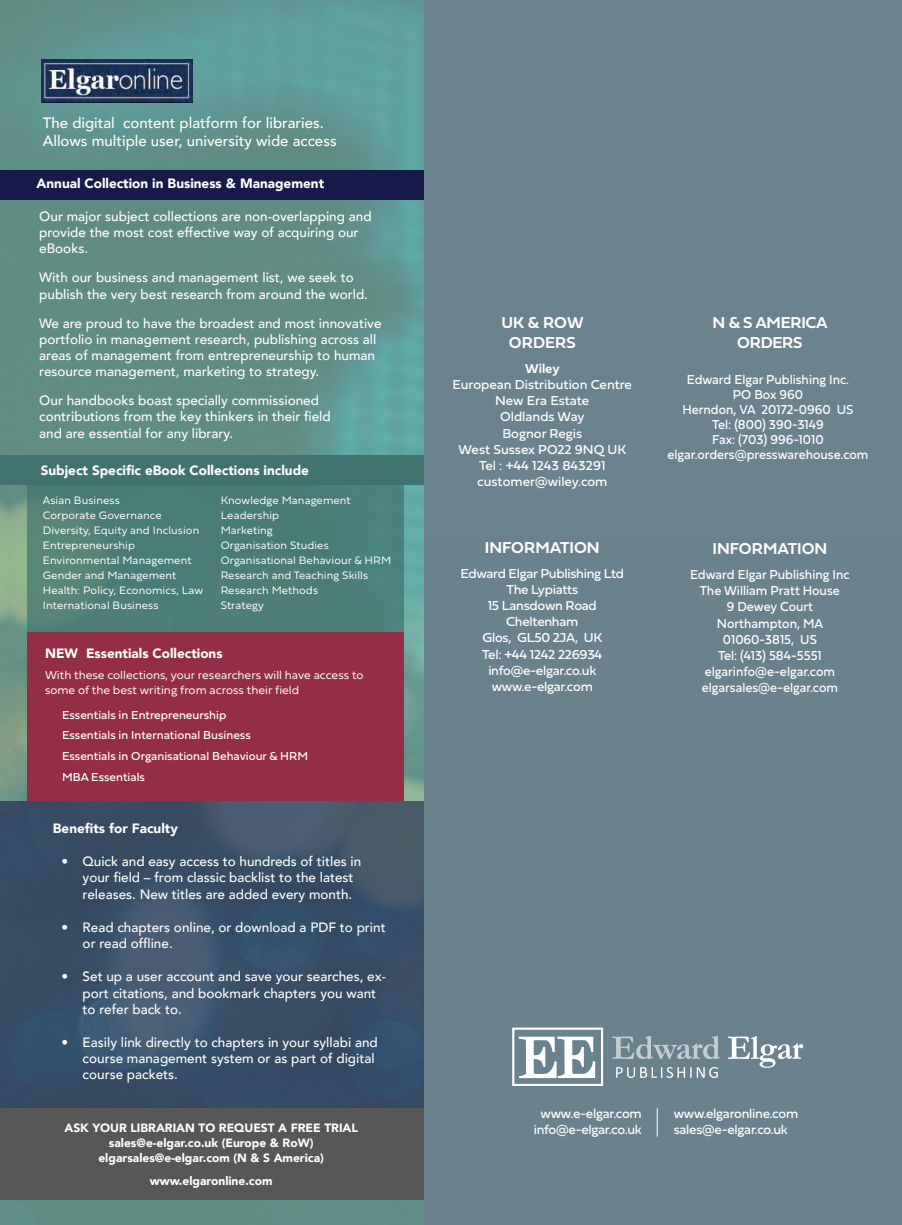
<style>
.page{position:relative;width:902px;height:1225px;background:#fff}
.page>*{position:absolute;margin:0;border:0;box-sizing:border-box;transform-origin:0 0}
.t1{font:700 16.5px/19.8px "Fieldwork Hum Demi";color:#fff;text-align:center}
.t2{font:700 16.5px/19.8px "Fieldwork Hum Demi";letter-spacing:-.02em;color:#fff;text-align:center}
.t3{font:500 15px/18px "Avenir";color:#fff}
.t4{font:500 13.5px/16.2px "Avenir";color:#fff}
.t5{font:13.5px/16.2px "Fieldwork Hum";color:#fff;text-align:center;scale:.95 1}
.t6{font:13.5px/16.2px "Fieldwork Hum";letter-spacing:-.02em;color:#fff;text-align:center}
.t7{font:900 13.5px "Avenir";color:#fff}
.t8{font:13.5px/16.2px "Fieldwork Hum";color:#fff;text-align:center}
.t9{font:700 13.5px "Fieldwork Hum Demi";color:#fff}
.t10{font:900 12px/15px "Avenir";color:#fff;text-align:center}
.t11{font:12px/20.9px "Fieldwork Hum";color:#fff}
.t12{font:12px/14.4px "Fieldwork Hum Light";color:#fff}
.t13{font:11.25px/15px "Fieldwork Hum Light";letter-spacing:.01em;color:#fff}
</style>
<div class="page">
<div style="left:420px;top:0;width:481px;height:1225px;background:#6a828e"></div>
<svg style="left:0;top:0;width:423px;height:1225px;background:#61938b"></svg>
<img style="left:41px;top:59px;width:151px;height:43px">
<div style="left:0;top:170px;width:423px;height:30px;background:#181a49"></div>
<div style="left:0;top:455px;width:423px;height:29px;background:#407370"></div>
<div style="left:27px;top:475px;width:377px;height:157px;background:linear-gradient(to right,#507f76,#477c7a)"></div>
<svg style="left:0;top:801px;width:423px;height:307px;background:#395068"></svg>
<svg style="left:512px;top:1027px;width:91px;height:59px"></svg>
<svg style="left:612px;top:1036px;width:108px;height:23px"></svg>
<svg style="left:728px;top:1036px;width:75px;height:31px"></svg>
<svg style="left:616px;top:1067px;width:101px;height:11px"></svg>
<svg style="left:657px;top:1108px;width:1px;height:28px"></svg>
<div style="left:0;top:1108px;width:423px;height:91px;background:#575756"></div>
<div style="left:27px;top:632px;width:377px;height:169px;background:#942e46"></div>
<p class="t3" style="left:43px;top:113px;width:295px">The digital content platform for libraries.<br>Allows multiple user, university wide access</p>
<p class="t7" style="left:36px;top:171px;width:289px">Annual Collection in Business &amp; Management</p>
<p class="t4" style="left:39px;top:207px;width:334px">Our major subject collections are non-overlapping and provide the most cost effective way of acquiring our eBooks.</p>
<p class="t4" style="left:39px;top:269px;width:330px">With our business and management list, we seek to publish the very best research from around the world.</p>
<p class="t4" style="left:39px;top:314px;width:344px">We are proud to have the broadest and most innovative portfolio in management research, publishing across all areas of management from entrepreneurship to human resource management, marketing to strategy.</p>
<p class="t4" style="left:39px;top:392px;width:293px">Our handbooks boast specially commissioned contributions from the key thinkers in their field and are essential for any library.</p>
<p class="t7" style="left:41px;top:458px;width:270px">Subject Specific eBook Collections include</p>
<p class="t13" style="left:43px;top:492px;width:162px">Asian Business<br>Corporate Governance<br>Diversity, Equity and Inclusion<br>Entrepreneurship<br>Environmental Management<br>Gender and Management<br>Health: Policy, Economics, Law<br>International Business</p>
<p class="t13" style="left:221px;top:492px;width:172px">Knowledge Management<br>Leadership<br>Marketing<br>Organisation Studies<br>Organisational Behaviour &amp; HRM<br>Research and Teaching Skills<br>Research Methods<br>Strategy</p>
<p class="t7" style="left:45px;top:642px;width:179px">NEW Essentials Collections</p>
<p class="t12" style="left:45px;top:667px;width:320px">With these collections, your researchers will have access to some of the best writing from across their field</p>
<p class="t11" style="left:62px;top:703px;width:247px">Essentials in Entrepreneurship<br>Essentials in International Business<br>Essentials in Organisational Behaviour &amp; HRM MBA Essentials</p>
<p class="t7" style="left:53px;top:816px;width:126px">Benefits for Faculty</p>
<p class="t4" style="left:83px;top:852px;width:280px;text-indent:-21px">• Quick and easy access to hundreds of titles in your field – from classic backlist to the latest releases. New titles are added every month.</p>
<p class="t4" style="left:83px;top:918px;width:304px;text-indent:-21px">• Read chapters online, or download a PDF to print or read offline.</p>
<p class="t4" style="left:83px;top:967px;width:305px;text-indent:-21px">• Set up a user account and save your searches, ex&shy;port citations, and bookmark chapters you want to refer back to.</p>
<p class="t4" style="left:83px;top:1033px;width:297px;text-indent:-21px">• Easily link directly to chapters in your syllabi and course management system or as part of digital course packets.</p>
<p class="t1" style="left:501px;top:312px;width:84px">UK &amp; ROW<br>ORDERS</p>
<p class="t9" style="left:525px;top:357px;width:36px">Wiley</p>
<p class="t8" style="left:452px;top:376px;width:181px">European Distribution Centre<br>New Era Estate<br>Oldlands Way<br>Bognor Regis<br>West Sussex PO22 9NQ UK<br>Tel : +44 1243 843291 customer@wiley.com</p>
<p class="t1" style="left:485px;top:537px;width:116px">INFORMATION</p>
<p class="t6" style="left:460px;top:564px;width:165px">Edward Elgar Publishing Ltd<br>The Lypiatts<br>15 Lansdown Road<br>Cheltenham<br>Glos, GL50 2JA, UK<br>Tel: +44 1242 226934 info@e-elgar.co.uk www.e-elgar.com</p>
<p class="t6" style="left:540px;top:1104px;width:103px">www.e-elgar.com</p>
<p class="t10" style="left:64px;top:1119px;width:295px">ASK YOUR LIBRARIAN TO REQUEST A FREE TRIAL</p>
<p class="t6" style="left:533px;top:1120px;width:109px">info@e-elgar.co.uk</p>
<p class="t10" style="left:98px;top:1134px;width:227px">sales@e-elgar.co.uk (Europe &amp; RoW) elgarsales@e-elgar.com (N &amp; S America)</p>
<p class="t10" style="left:150px;top:1173px;width:124px">www.elgaronline.com</p>
<p class="t2" style="left:712px;top:312px;width:117px">N &amp; S AMERICA<br>ORDERS</p>
<p class="t5" style="left:667px;top:372px;width:213px;line-height:15px">Edward Elgar Publishing Inc.<br>PO Box 960<br>Herndon, VA 20172-0960 US<br>Tel: (800) 390-3149<br>Fax: (703) 996-1010 elgar.orders@presswarehouse.com</p>
<p class="t1" style="left:712px;top:538px;width:116px">INFORMATION</p>
<p class="t5" style="left:690px;top:566px;width:169px">Edward Elgar Publishing Inc<br>The William Pratt House<br>9 Dewey Court<br>Northampton, MA<br>01060-3815, US<br>Tel: (413) 584-5551 elgarinfo@e-elgar.com elgarsales@e-elgar.com</p>
<p class="t6" style="left:673px;top:1104px;width:126px;text-align:left">www.elgaronline.com sales@e-elgar.co.uk</p>
</div>
